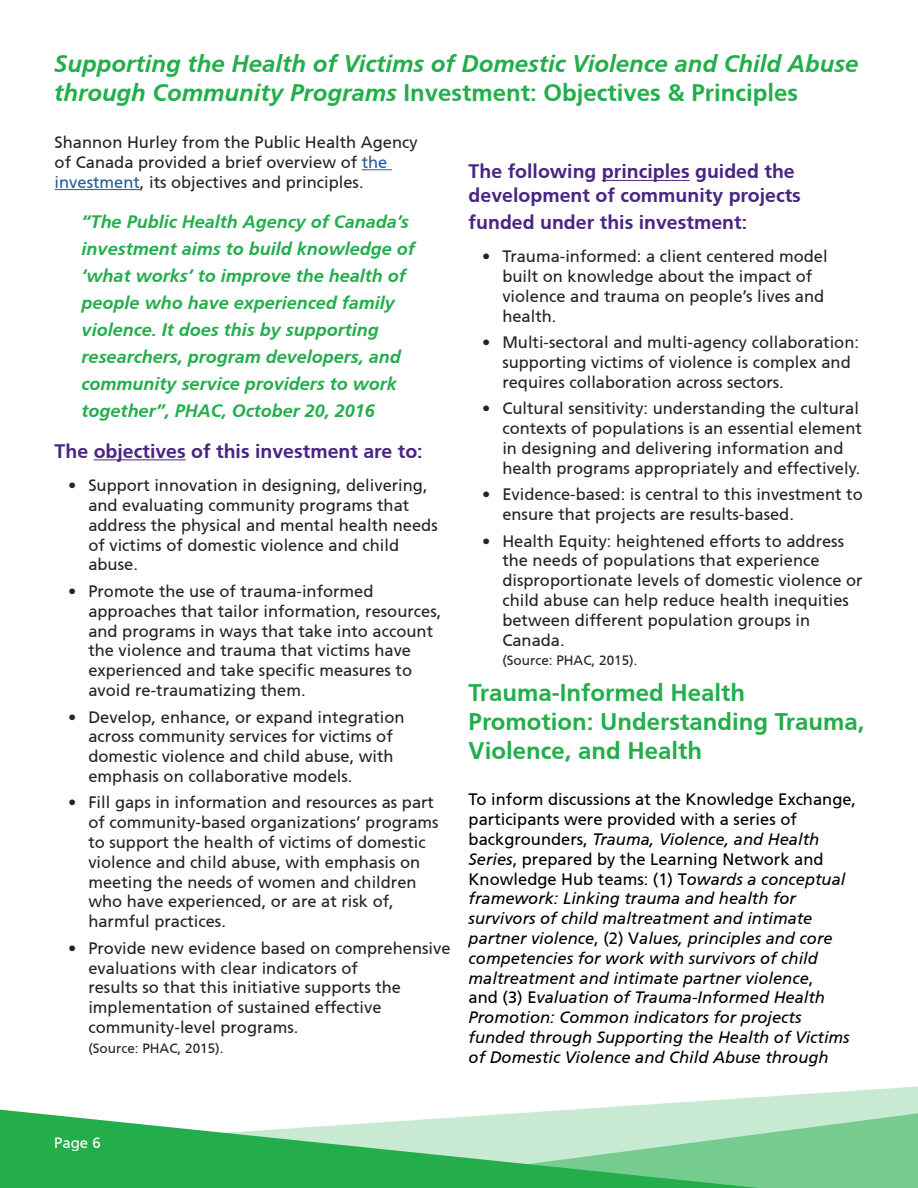
<style>
.page{position:relative;width:918px;height:1188px;background:#fff}
.page>*{position:absolute;margin:0;border:0;box-sizing:border-box;transform-origin:0 0}
.t1{font:italic 700 24px/28.8px "Articulate";color:#23ae4b}
.t2{font:700 24px/28.8px "Articulate";color:#23ae4b}
.t3{font:700 19.5px/23.4px "Articulate";color:#492585}
.t4{font:italic 700 18px/27px "Articulate";color:#23ae4b}
.t5{font:16.5px/19.8px "Articulate";color:#232424}
.t6{font:italic 16.5px/19.8px "Articulate";color:#000}
.t7{font:15px "Articulate";color:#fff}
.t8{font:13.5px "Articulate";color:#232424}
.s1{font-style:normal}
.s2{color:#215e9e}
</style>
<div class="page">
<svg style="left:0;top:1086px;width:918px;height:27px"></svg>
<svg style="left:758px;top:1113px;width:160px;height:75px;background:#80d097"></svg>
<svg style="left:0;top:1110px;width:758px;height:78px;background:#72ca8b"></svg>
<hr style="left:362px;top:169px;width:30px;height:1px;background:#215e9e">
<hr style="left:55px;top:189px;width:85px;height:1px;background:#215e9e">
<hr style="left:94px;top:459px;width:92px;height:1px;background:#492585">
<hr style="left:602px;top:180px;width:88px;height:1px;background:#492585">
<h1 class="t1" style="left:54px;top:49px;width:806px">Supporting the Health of Victims of Domestic Violence and Child Abuse through Community Programs <span class="s1">Investment: Objectives &amp; Principles</span></h1>
<p class="t5" style="left:55px;top:133px;width:365px">Shannon Hurley from the Public Health Agency of Canada provided a brief overview of <span class="s2">the investment</span>, its objectives and principles.</p>
<p class="t4" style="left:82px;top:209px;width:335px">“The Public Health Agency of Canada’s investment aims to build knowledge of ‘what works’ to improve the health of people who have experienced family violence. It does this by supporting researchers, program developers, and community service providers to work together”, PHAC, October 20, 2016</p>
<p class="t3" style="left:55px;top:439px;width:370px">The objectives of this investment are to:</p>
<p class="t5" style="left:88px;top:475px;width:351px;text-indent:-20px">• Support innovation in designing, delivering, and evaluating community programs that address the physical and mental health needs of victims of domestic violence and child abuse.</p>
<p class="t5" style="left:88px;top:581px;width:355px;text-indent:-20px">• Promote the use of trauma-informed approaches that tailor information, resources, and programs in ways that take into account the violence and trauma that victims have experienced and take specific measures to avoid re-traumatizing them.</p>
<p class="t5" style="left:88px;top:707px;width:318px;text-indent:-20px">• Develop, enhance, or expand integration across community services for victims of domestic violence and child abuse, with emphasis on collaborative models.</p>
<p class="t5" style="left:88px;top:793px;width:352px;text-indent:-20px">• Fill gaps in information and resources as part of community-based organizations’ programs to support the health of victims of domestic violence and child abuse, with emphasis on meeting the needs of women and children who have experienced, or are at risk of, harmful practices.</p>
<p class="t5" style="left:88px;top:938px;width:364px;text-indent:-20px">• Provide new evidence based on comprehensive evaluations with clear indicators of<br>results so that this initiative supports the implementation of sustained effective community-level programs.</p>
<p class="t8" style="left:88px;top:1040px;width:137px">(Source: PHAC, 2015).</p>
<p class="t3" style="left:469px;top:160px;width:334px">The following principles guided the development of community projects</p>
<p class="t3" style="left:469px;top:210px;width:280px">funded under this investment:</p>
<p class="t5" style="left:502px;top:246px;width:327px;text-indent:-20px">• Trauma-informed: a client centered model built on knowledge about the impact of violence and trauma on people’s lives and health.</p>
<p class="t5" style="left:502px;top:332px;width:358px;text-indent:-20px">• Multi-sectoral and multi-agency collaboration: supporting victims of violence is complex and requires collaboration across sectors.</p>
<p class="t5" style="left:502px;top:398px;width:361px;text-indent:-20px">• Cultural sensitivity: understanding the cultural contexts of populations is an essential element in designing and delivering information and health programs appropriately and effectively.</p>
<p class="t5" style="left:502px;top:484px;width:362px;text-indent:-20px">• Evidence-based: is central to this investment to ensure that projects are results-based.</p>
<p class="t5" style="left:502px;top:531px;width:362px;text-indent:-20px">• Health Equity: heightened efforts to address the needs of populations that experience disproportionate levels of domestic violence or child abuse can help reduce health inequities between different population groups in Canada.</p>
<p class="t8" style="left:502px;top:653px;width:137px">(Source: PHAC, 2015).</p>
<h1 class="t2" style="left:469px;top:678px;width:397px">Trauma-Informed Health<br>Promotion: Understanding Trauma,<br>Violence, and Health</h1>
<p class="t6" style="left:469px;top:790px;width:389px"><span class="s1">To inform discussions at the Knowledge Exchange, participants were provided with a series of backgrounders,</span> Trauma, Violence, and Health Series<span class="s1">, prepared by the Learning Network and Knowledge Hub teams: (1) T</span>owards a conceptual framework: Linking trauma and health for survivors of child maltreatment and intimate partner violence<span class="s1">, (2) V</span>alues, principles and core competencies for work with survivors of child maltreatment and intimate partner violence<span class="s1">,<br>and (3) E</span>valuation of Trauma-Informed Health Promotion: Common indicators for projects funded through Supporting the Health of Victims of Domestic Violence and Child Abuse through</p>
<p class="t7" style="left:54px;top:1134px;width:48px">Page 6</p>
</div>
